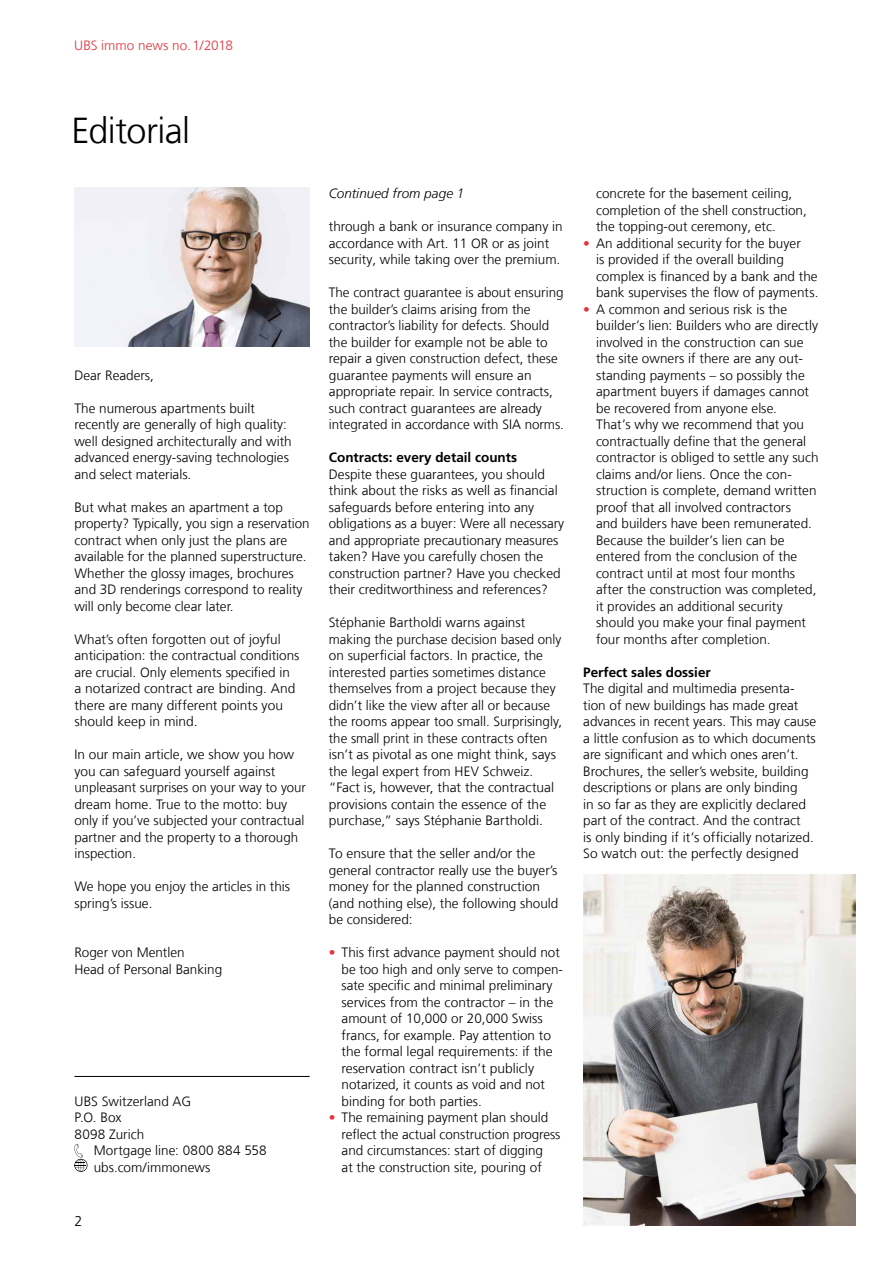
<style>
.page{position:relative;width:893px;height:1263px;background:#fff}
.page>*{position:absolute;margin:0;border:0;box-sizing:border-box;transform-origin:0 0}
.t1{font:300 36px "Frutiger LT Com";letter-spacing:-.015em;color:#000}
.t2{font:300 14.25px "Frutiger LT Com";color:#000}
.t3{font:300 13.5px/16.5px "Frutiger LT Com";color:#000}
.t4{font:700 13.5px "Frutiger LT Com";color:#000}
.t5{font:300 13.5px "Frutiger LT Com";color:#e5323d}
.t6{font:italic 300 13.5px "Frutiger LT Com";letter-spacing:.005em;color:#000}
.s1{color:#e5323d}
</style>
<div class="page">
<hr style="left:74px;top:1076px;width:236px;height:1px;background:#000">
<img style="left:74px;top:188px;width:236px;height:159px">
<img style="left:583px;top:875px;width:273px;height:351px">
<svg style="left:74px;top:1144px;width:13px;height:28px"></svg>
<p class="t5" style="left:74px;top:37px;width:160px">UBS immo news no.1/2018</p>
<h1 class="t1" style="left:71px;top:109px;width:120px">Editorial</h1>
<p class="t3" style="left:74px;top:367px;width:81px">Dear Readers,</p>
<p class="t3" style="left:74px;top:400px;width:219px">The numerous apartments built recently are generally of high quality: well designed architecturally and with advanced energy-saving technologies and select materials.</p>
<p class="t3" style="left:74px;top:499px;width:237px">But what makes an apartment a top property? Typically, you sign a reservation contract when only just the plans are available for the planned superstructure.<br>Whether the glossy images, brochures and 3D renderings correspond to reality will only become clear later.</p>
<p class="t3" style="left:74px;top:631px;width:227px">What’s often forgotten out of joyful anticipation: the contractual conditions are crucial. Only elements specified in a notarized contract are binding. And there are many different points you should keep in mind.</p>
<p class="t3" style="left:74px;top:746px;width:233px">In our main article, we show you how you can safeguard yourself against unpleasant surprises on your way to your dream home. True to the motto: buy only if you’ve subjected your contractual partner and the property to a thorough inspection.</p>
<p class="t3" style="left:74px;top:878px;width:217px">We hope you enjoy the articles in this spring’s issue.</p>
<p class="t3" style="left:74px;top:944px;width:149px">Roger von Mentlen<br>Head of Personal Banking</p>
<p class="t3" style="left:75px;top:1093px;width:118px">UBS Switzerland AG<br>P.O. Box<br>8098 Zurich</p>
<p class="t3" style="left:94px;top:1142px;width:175px">Mortgage line: 0800 884 558 ubs.com/immonews</p>
<p class="t2" style="left:74px;top:1212px;width:9px">2</p>
<p class="t6" style="left:329px;top:185px;width:137px">Continued from page 1</p>
<p class="t3" style="left:329px;top:218px;width:235px">through a bank or insurance company in accordance with Art. 11 OR or as joint security, while taking over the premium.</p>
<p class="t3" style="left:329px;top:284px;width:237px">The contract guarantee is about ensuring the builder’s claims arising from the contractor’s liability for defects. Should the builder for example not be able to repair a given construction defect, these guarantee payments will ensure an appropriate repair. In service contracts, such contract guarantees are already integrated in accordance with SIA norms.</p>
<p class="t4" style="left:329px;top:449px;width:190px">Contracts: every detail counts</p>
<p class="t3" style="left:329px;top:466px;width:237px">Despite these guarantees, you should think about the risks as well as financial safeguards before entering into any obligations as a buyer: Were all necessary and appropriate precautionary measures taken? Have you carefully chosen the construction partner? Have you checked their creditworthiness and references?</p>
<p class="t3" style="left:329px;top:614px;width:235px">Stéphanie Bartholdi warns against making the purchase decision based only on superficial factors. In practice, the interested parties sometimes distance themselves from a project because they didn’t like the view after all or because the rooms appear too small. Surprisingly, the small print in these contracts often isn’t as pivotal as one might think, says the legal expert from HEV Schweiz. “Fact is, however, that the contractual provisions contain the essence of the purchase,” says Stéphanie Bartholdi.</p>
<p class="t3" style="left:329px;top:845px;width:231px">To ensure that the seller and/or the general contractor really use the buyer’s money for the planned construction (and nothing else), the following should be considered:</p>
<p class="t3" style="left:342px;top:944px;width:223px;text-indent:-13px"><span class="s1">•</span> This first advance payment should not be too high and only serve to compen&shy;sate specific and minimal preliminary services from the contractor – in the amount of 10,000 or 20,000 Swiss francs, for example. Pay attention to the formal legal requirements: if the reservation contract isn’t publicly notarized, it counts as void and not binding for both parties.</p>
<p class="t3" style="left:342px;top:1109px;width:220px;text-indent:-13px"><span class="s1">•</span> The remaining payment plan should reflect the actual construction progress and circumstances: start of digging<br>at the construction site, pouring of</p>
<p class="t3" style="left:596px;top:185px;width:212px">concrete for the basement ceiling, completion of the shell construction, the topping-out ceremony, etc.</p>
<p class="t3" style="left:596px;top:235px;width:224px;text-indent:-13px"><span class="s1">•</span> An additional security for the buyer<br>is provided if the overall building complex is financed by a bank and the bank supervises the flow of payments.</p>
<p class="t3" style="left:596px;top:301px;width:224px;text-indent:-13px"><span class="s1">•</span> A common and serious risk is the builder’s lien: Builders who are directly involved in the construction can sue the site owners if there are any out&shy;standing payments – so possibly the apartment buyers if damages cannot be recovered from anyone else.<br>That’s why we recommend that you contractually define that the general contractor is obliged to settle any such claims and/or liens. Once the con&shy;struction is complete, demand written proof that all involved contractors<br>and builders have been remunerated.<br>Because the builder’s lien can be entered from the conclusion of the contract until at most four months after the construction was completed, it provides an additional security should you make your final payment four months after completion.</p>
<p class="t4" style="left:583px;top:664px;width:129px">Perfect sales dossier</p>
<p class="t3" style="left:583px;top:680px;width:235px">The digital and multimedia presenta&shy;tion of new buildings has made great advances in recent years. This may cause a little confusion as to which documents are significant and which ones aren’t.<br>Brochures, the seller’s website, building descriptions or plans are only binding<br>in so far as they are explicitly declared part of the contract. And the contract<br>is only binding if it’s officially notarized.<br>So watch out: the perfectly designed</p>
</div>
